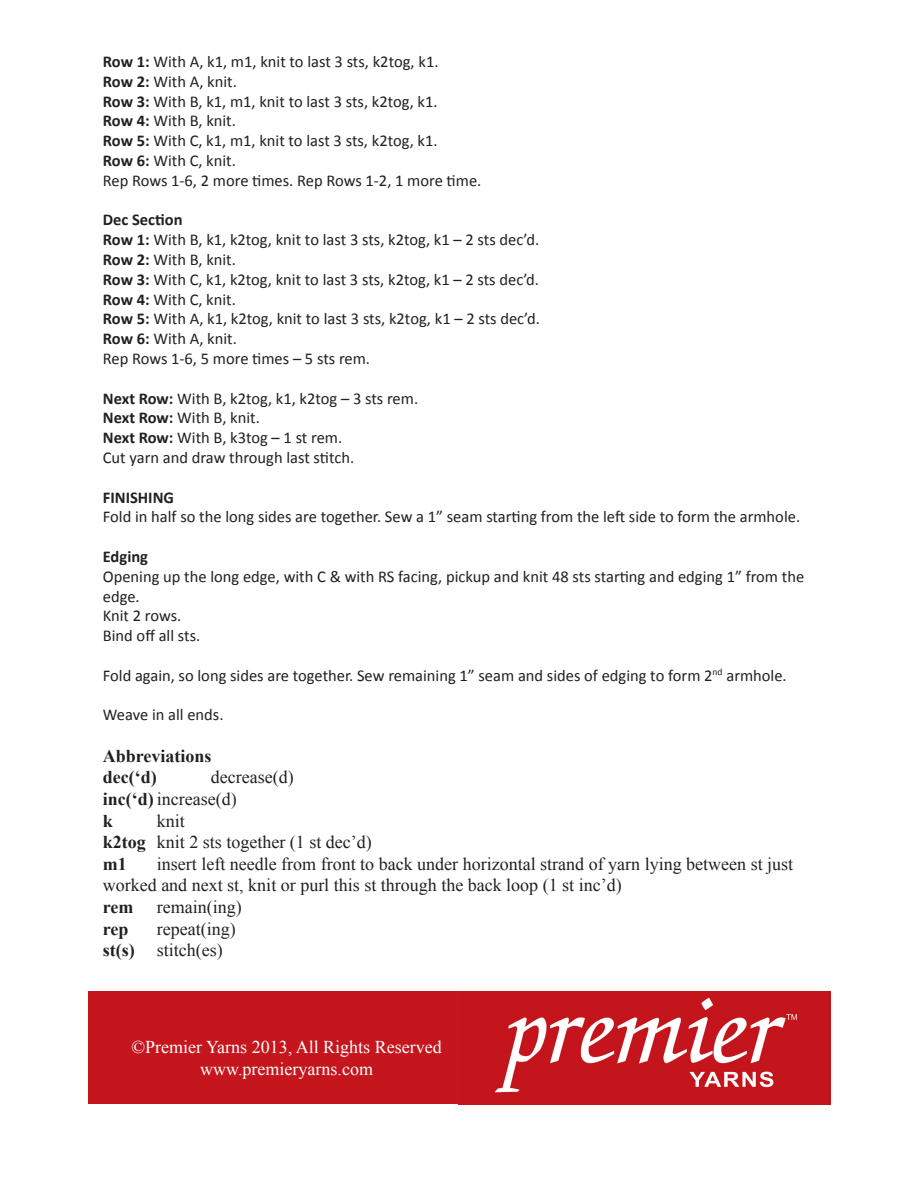
<style>
.page{position:relative;width:918px;height:1188px;background:#fff}
.page>*{position:absolute;margin:0;border:0;box-sizing:border-box;transform-origin:0 0}
.t1{font:18px/21.6px "Times New Roman";color:#231f20}
.t2{font:18px "Times New Roman";color:#fff}
.t3{font:700 18px "Times New Roman";color:#231f20}
.No_Spacing{font:16.5px/19.8px "Calibri";color:#231f20}
.No_Spacing-2{font:700 16.5px "Calibri";color:#231f20}
.s1{font-weight:700}
</style>
<div class="page">
<img style="left:460px;top:991px;width:370px;height:113px">
<div style="left:88px;top:991px;width:372px;height:113px;background:#c5161d"></div>
<p class="No_Spacing" style="left:103px;top:52px;width:337px"><span class="s1">Row 1:</span> With A, k1, m1, knit to last 3 sts, k2tog, k1.</p>
<p class="No_Spacing" style="left:103px;top:71px;width:136px"><span class="s1">Row 2:</span> With A, knit.</p>
<p class="No_Spacing" style="left:103px;top:91px;width:336px"><span class="s1">Row 3:</span> With B, k1, m1, knit to last 3 sts, k2tog, k1.</p>
<p class="No_Spacing" style="left:103px;top:111px;width:135px"><span class="s1">Row 4:</span> With B, knit.</p>
<p class="No_Spacing" style="left:103px;top:131px;width:336px"><span class="s1">Row 5:</span> With C, k1, m1, knit to last 3 sts, k2tog, k1.</p>
<p class="No_Spacing" style="left:103px;top:151px;width:135px"><span class="s1">Row 6:</span> With C, knit.</p>
<p class="No_Spacing" style="left:103px;top:170px;width:380px">Rep Rows 1-6, 2 more times. Rep Rows 1-2, 1 more time.</p>
<p class="No_Spacing-2" style="left:103px;top:209px;width:81px">Dec Section</p>
<p class="No_Spacing" style="left:103px;top:230px;width:438px"><span class="s1">Row 1:</span> With B, k1, k2tog, knit to last 3 sts, k2tog, k1 – 2 sts dec’d.</p>
<p class="No_Spacing" style="left:103px;top:250px;width:135px"><span class="s1">Row 2:</span> With B, knit.</p>
<p class="No_Spacing" style="left:103px;top:269px;width:438px"><span class="s1">Row 3:</span> With C, k1, k2tog, knit to last 3 sts, k2tog, k1 – 2 sts dec’d.</p>
<p class="No_Spacing" style="left:103px;top:289px;width:135px"><span class="s1">Row 4:</span> With C, knit.</p>
<p class="No_Spacing" style="left:103px;top:309px;width:439px"><span class="s1">Row 5:</span> With A, k1, k2tog, knit to last 3 sts, k2tog, k1 – 2 sts dec’d.</p>
<p class="No_Spacing" style="left:103px;top:329px;width:136px"><span class="s1">Row 6:</span> With A, knit.</p>
<p class="No_Spacing" style="left:103px;top:349px;width:269px">Rep Rows 1-6, 5 more times – 5 sts rem.</p>
<p class="No_Spacing" style="left:103px;top:388px;width:317px"><span class="s1">Next Row:</span> With B, k2tog, k1, k2tog – 3 sts rem.</p>
<p class="No_Spacing" style="left:103px;top:408px;width:158px"><span class="s1">Next Row:</span> With B, knit.</p>
<p class="No_Spacing" style="left:103px;top:428px;width:241px"><span class="s1">Next Row:</span> With B, k3tog – 1 st rem.</p>
<p class="No_Spacing" style="left:103px;top:448px;width:253px">Cut yarn and draw through last stitch.</p>
<p class="No_Spacing-2" style="left:103px;top:487px;width:73px">FINISHING</p>
<p class="No_Spacing" style="left:103px;top:507px;width:699px">Fold in half so the long sides are together. Sew a 1” seam starting from the left side to form the armhole.</p>
<p class="No_Spacing-2" style="left:103px;top:546px;width:47px">Edging</p>
<p class="No_Spacing" style="left:103px;top:566px;width:703px">Opening up the long edge, with C &amp; with RS facing, pickup and knit 48 sts starting and edging 1” from the edge.</p>
<p class="No_Spacing" style="left:103px;top:606px;width:80px">Knit 2 rows.</p>
<p class="No_Spacing" style="left:103px;top:626px;width:99px">Bind off all sts.</p>
<p class="No_Spacing" style="left:103px;top:665px;width:685px">Fold again, so long sides are together. Sew remaining 1” seam and sides of edging to form 2<sup>nd</sup> armhole.</p>
<p class="No_Spacing" style="left:103px;top:705px;width:122px">Weave in all ends.</p>
<p class="t3" style="left:103px;top:743px;width:110px">Abbreviations</p>
<p class="t3" style="left:103px;top:765px;width:55px">dec(‘d)</p>
<p class="t1" style="left:211px;top:766px;width:84px">decrease(d)</p>
<p class="t1" style="left:103px;top:788px;width:135px"><span class="s1">inc(‘d)</span> increase(d)</p>
<p class="t3" style="left:103px;top:808px;width:12px">k</p>
<p class="t1" style="left:157px;top:810px;width:30px">knit</p>
<p class="t1" style="left:103px;top:831px;width:270px"><span class="s1">k2tog</span> knit 2 sts together (1 st dec’d)</p>
<p class="t3" style="left:103px;top:851px;width:25px">m1</p>
<p class="t1" style="left:103px;top:853px;width:692px;text-indent:54px">insert left needle from front to back under horizontal strand of yarn lying between st just worked and next st, knit or purl this st through the back loop (1 st inc’d)</p>
<p class="t3" style="left:103px;top:895px;width:32px">rem</p>
<p class="t1" style="left:157px;top:896px;width:86px">remain(ing)</p>
<p class="t3" style="left:103px;top:916px;width:27px">rep</p>
<p class="t1" style="left:157px;top:918px;width:80px">repeat(ing)</p>
<p class="t1" style="left:103px;top:939px;width:121px"><span class="s1">st(s)</span> stitch(es)</p>
<p class="t2" style="left:132px;top:1035px;width:312px">©Premier Yarns 2013, All Rights Reserved</p>
<p class="t2" style="left:200px;top:1057px;width:174px">www.premieryarns.com</p>
</div>
